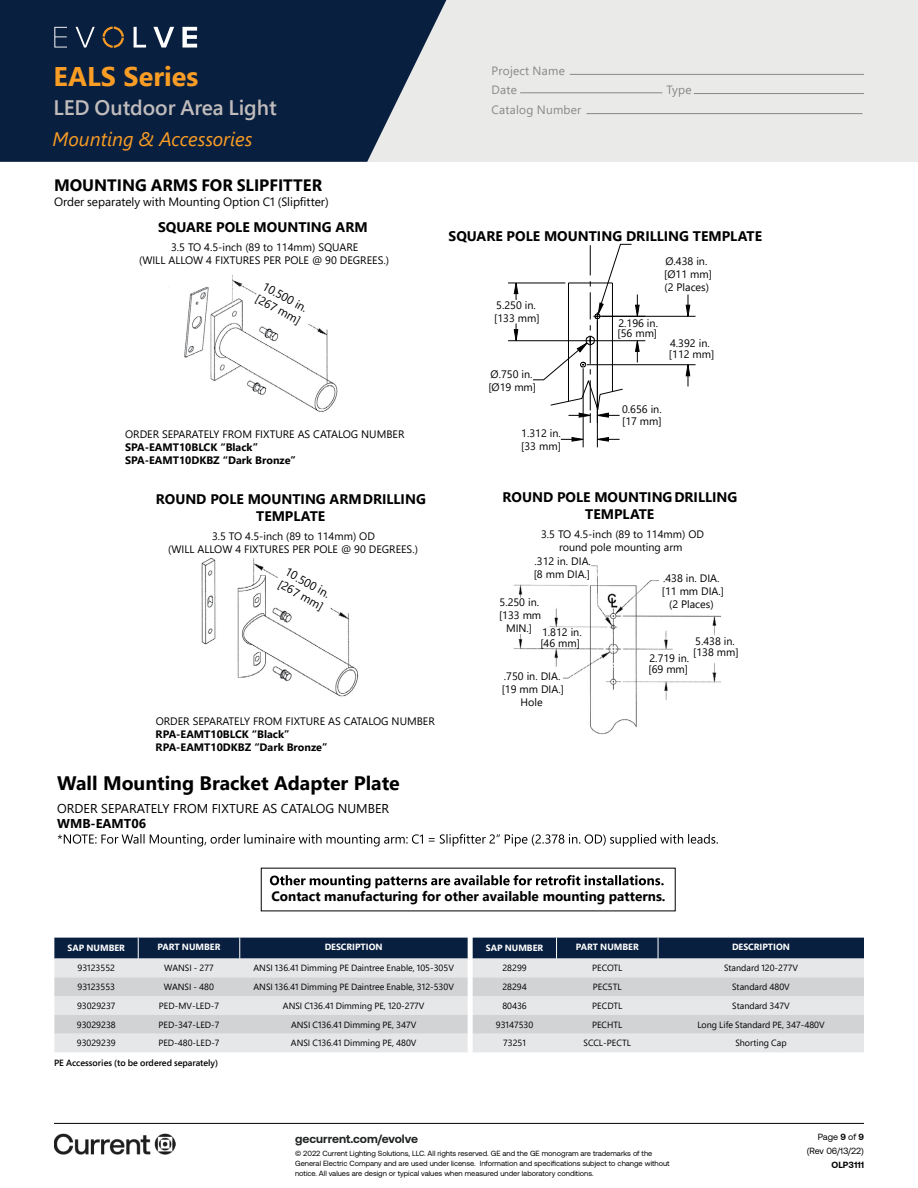
<style>
.page{position:relative;width:918px;height:1188px;background:#fff}
.page>*{position:absolute;margin:0;border:0;box-sizing:border-box;transform-origin:0 0}
.t1{font:700 27px "Segoe UI";color:#f99d25}
.t2{font:600 21px "Segoe Pro";color:#c0bcbc}
.t3{font:700 19.5px "Segoe UI";color:#000}
.t4{font:italic 19.5px "Segoe UI";color:#f99d25}
.t5{font:700 16.5px "Segoe Pro";color:#000}
.t6{font:700 13.95px "Segoe UI";color:#000}
.t7{font:700 13.8px/16.6px "Segoe UI";color:#000;text-align:center}
.t8{font:700 13.5px "Segoe UI";color:#000}
.t9{font:12.9px "Segoe UI";color:#000}
.t10{font:700 12.9px "Segoe UI";color:#000}
.t11{font:12px "Segoe Pro";color:#000}
.t12{font:12px/19.5px "Segoe Pro";letter-spacing:.02em;color:#888887}
.t13{font:700 12px "Aeonik";color:#202322}
.t14{font:11.7px/14.1px "Segoe UI";color:#000}
.t15{font:10.8px/12.9px "Segoe UI";color:#000}
.t16{font:700 10.8px/12.9px "Segoe UI";color:#000}
.t17{font:9px "Segoe Pro";color:#000}
.t18{font:700 9px "Segoe Pro";color:#fff}
.t19{font:600 9px "Segoe Pro";color:#000}
.t20{font:9px/14.1px "Aeonik";letter-spacing:-.005em;color:#000;text-align:right}
.t21{font:700 9px "Aeonik";color:#000}
.t22{font:7.5px/9.8px "Aeonik";color:#000}
.s1{font-weight:700}
</style>
<div class="page">
<div style="left:0;top:0;width:918px;height:162px;background:#eaeae8"></div>
<svg style="left:54px;top:938px;width:810px;height:114px;background:#b8bdc3"></svg>
<img style="left:168px;top:275px;width:170px;height:137px">
<svg style="left:252px;top:281px;width:59px;height:50px"></svg>
<hr style="left:508px;top:283px;width:57px;height:1px;background:#000">
<hr style="left:508px;top:340px;width:79px;height:1px;background:#000">
<svg style="left:514px;top:282px;width:5px;height:18px"></svg>
<svg style="left:514px;top:324px;width:5px;height:18px"></svg>
<hr style="left:594px;top:340px;width:51px;height:1px;background:#000">
<hr style="left:587px;top:364px;width:109px;height:1px;background:#000">
<hr style="left:601px;top:316px;width:95px;height:1px;background:#000">
<svg style="left:685px;top:364px;width:6px;height:22px"></svg>
<svg style="left:685px;top:295px;width:6px;height:22px"></svg>
<hr style="left:597px;top:320px;width:1px;height:127px;background:#000">
<hr style="left:583px;top:368px;width:1px;height:79px;background:#000">
<svg style="left:596px;top:437px;width:24px;height:5px"></svg>
<svg style="left:561px;top:437px;width:23px;height:5px"></svg>
<svg style="left:532px;top:244px;width:108px;height:180px"></svg>
<img style="left:513px;top:565px;width:209px;height:170px">
<div style="left:534px;top:558px;width:52px;height:25px;background:#fff"></div>
<div style="left:532px;top:557px;width:59px;height:25px;background:#fff"></div>
<div style="left:497px;top:598px;width:44px;height:36px;background:#fff"></div>
<div style="left:538px;top:628px;width:44px;height:20px;background:#fff"></div>
<div style="left:660px;top:574px;width:62px;height:38px;background:#fff"></div>
<div style="left:646px;top:654px;width:44px;height:24px;background:#fff"></div>
<div style="left:693px;top:637px;width:44px;height:25px;background:#fff"></div>
<div style="left:500px;top:672px;width:63px;height:36px;background:#fff"></div>
<img style="left:201px;top:557px;width:158px;height:140px">
<svg style="left:275px;top:567px;width:59px;height:50px"></svg>
<svg style="left:58px;top:834px;width:660px;height:13px"></svg>
<svg style="left:270px;top:875px;width:394px;height:13px"></svg>
<svg style="left:0;top:0;width:446px;height:162px;background:#1d314e"></svg>
<svg style="left:54px;top:27px;width:13px;height:21px"></svg>
<svg style="left:76px;top:27px;width:19px;height:21px"></svg>
<svg style="left:134px;top:27px;width:12px;height:21px"></svg>
<svg style="left:153px;top:27px;width:21px;height:21px"></svg>
<svg style="left:182px;top:27px;width:15px;height:21px"></svg>
<svg style="left:103px;top:27px;width:21px;height:21px"></svg>
<hr style="left:54px;top:1123px;width:810px;height:1px;background:#000">
<img style="left:54px;top:1133px;width:122px;height:22px">
<hr style="left:570px;top:74px;width:294px;height:1px;background:#888887">
<hr style="left:520px;top:92px;width:142px;height:1px;background:#888887">
<hr style="left:694px;top:93px;width:170px;height:1px;background:#888887">
<hr style="left:587px;top:113px;width:276px;height:1px;background:#888887">
<h1 class="t1" style="left:53px;top:61px;width:146px">EALS Series</h1>
<h2 class="t2" style="left:53px;top:93px;width:225px">LED Outdoor Area Light</h2>
<h3 class="t4" style="left:52px;top:128px;width:201px">Mounting &amp; Accessories</h3>
<h3 class="t5" style="left:54px;top:173px;width:270px">MOUNTING ARMS FOR SLIPFITTER</h3>
<p class="t11" style="left:54px;top:194px;width:276px">Order separately with Mounting Option C1 (Slipfitter)</p>
<p class="t6" style="left:158px;top:214px;width:211px">SQUARE POLE MOUNTING ARM</p>
<p class="t15" style="left:139px;top:240px;width:251px;text-align:center">3.5 TO 4.5-inch (89 to 114mm) SQUARE<br>(WILL ALLOW 4 FIXTURES PER POLE @ 90 DEGREES.)</p>
<p class="t14" style="left:267px;top:278px;width:51px;rotate:29deg">10.500 in. [267 mm]</p>
<p class="t15" style="left:125px;top:427px;width:281px">ORDER SEPARATELY FROM FIXTURE AS CATALOG NUMBER</p>
<p class="t16" style="left:125px;top:440px;width:172px">SPA-EAMT10BLCK “Black”<br>SPA-EAMT10DKBZ “Dark Bronze”</p>
<p class="t7" style="left:156px;top:490px;width:272px">ROUND POLE MOUNTING ARM DRILLING<br>TEMPLATE</p>
<p class="t15" style="left:168px;top:528px;width:251px;text-align:center">3.5 TO 4.5-inch (89 to 114mm) OD<br>(WILL ALLOW 4 FIXTURES PER POLE @ 90 DEGREES.)</p>
<p class="t14" style="left:290px;top:564px;width:51px;rotate:29deg">10.500 in. [267 mm]</p>
<p class="t15" style="left:156px;top:714px;width:281px">ORDER SEPARATELY FROM FIXTURE AS CATALOG NUMBER</p>
<p class="t16" style="left:156px;top:727px;width:173px">RPA-EAMT10BLCK “Black”<br>RPA-EAMT10DKBZ “Dark Bronze”</p>
<h3 class="t3" style="left:57px;top:765px;width:344px">Wall Mounting Bracket Adapter Plate</h3>
<p class="t9" style="left:57px;top:796px;width:334px">ORDER SEPARATELY FROM FIXTURE AS CATALOG NUMBER</p>
<p class="t10" style="left:57px;top:811px;width:90px">WMB-EAMT06</p>
<p class="t12" style="left:492px;top:60px;width:75px">Project Name<br>Date</p>
<p class="t12" style="left:492px;top:99px;width:91px">Catalog Number</p>
<p class="t12" style="left:666px;top:80px;width:27px">Type</p>
<p class="t6" style="left:449px;top:223px;width:315px">SQUARE POLE MOUNTING DRILLING TEMPLATE</p>
<p class="t15" style="left:494px;top:298px;width:47px">5.250 in. [133 mm]</p>
<p class="t15" style="left:488px;top:367px;width:49px">Ø.750 in. [Ø19 mm]</p>
<p class="t15" style="left:521px;top:426px;width:41px">1.312 in. [33 mm]</p>
<p class="t15" style="left:664px;top:254px;width:49px">Ø.438 in. [Ø11 mm] (2 Places)</p>
<p class="t15" style="left:618px;top:316px;width:42px;line-height:10.8px">2.196 in. [56 mm]</p>
<p class="t15" style="left:669px;top:337px;width:47px;line-height:10.8px">4.392 in. [112 mm]</p>
<p class="t15" style="left:622px;top:401px;width:41px">0.656 in. [17 mm]</p>
<p class="t7" style="left:502px;top:488px;width:237px">ROUND POLE MOUNTING DRILLING<br>TEMPLATE</p>
<p class="t15" style="left:541px;top:527px;width:164px;text-align:center">3.5 TO 4.5-inch (89 to 114mm) OD round pole mounting arm</p>
<p class="t15" style="left:534px;top:554px;width:59px">.312 in. DIA. [8 mm DIA.]</p>
<p class="t15" style="left:499px;top:595px;width:44px">5.250 in. [133 mm</p>
<p class="t15" style="left:506px;top:626px;width:77px;line-height:10.8px;text-align:right">MIN.] 1.812 in. [46 mm]</p>
<p class="t15" style="left:502px;top:669px;width:64px;text-align:center">.750 in. DIA. [19 mm DIA.]<br>Hole</p>
<p class="t15" style="left:662px;top:571px;width:64px;text-align:center">.438 in. DIA. [11 mm DIA.] (2 Places)</p>
<p class="t15" style="left:693px;top:635px;width:47px;line-height:10.8px">5.438 in. [138 mm]</p>
<p class="t15" style="left:649px;top:652px;width:42px;line-height:10.8px">2.719 in. [69 mm]</p>
<p class="t8" style="left:272px;top:884px;width:396px">Contact manufacturing for other available mounting patterns.</p>
<p class="t18" style="left:68px;top:942px;width:59px">SAP NUMBER</p>
<p class="t18" style="left:158px;top:941px;width:64px">PART NUMBER</p>
<p class="t18" style="left:325px;top:941px;width:60px">DESCRIPTION</p>
<p class="t17" style="left:78px;top:962px;width:39px">93123552</p>
<p class="t17" style="left:164px;top:962px;width:51px">WANSI - 277</p>
<p class="t17" style="left:253px;top:962px;width:202px">ANSI 136.41 Dimming PE Daintree Enable, 105-305V</p>
<p class="t17" style="left:78px;top:981px;width:39px">93123553</p>
<p class="t17" style="left:164px;top:981px;width:52px">WANSI - 480</p>
<p class="t17" style="left:253px;top:981px;width:202px">ANSI 136.41 Dimming PE Daintree Enable, 312-530V</p>
<p class="t17" style="left:77px;top:1000px;width:40px">93029237</p>
<p class="t17" style="left:159px;top:1000px;width:62px">PED-MV-LED-7</p>
<p class="t17" style="left:283px;top:1000px;width:143px">ANSI C136.41 Dimming PE, 120-277V</p>
<p class="t17" style="left:77px;top:1018px;width:40px">93029238</p>
<p class="t17" style="left:159px;top:1018px;width:62px">PED-347-LED-7</p>
<p class="t17" style="left:291px;top:1018px;width:127px">ANSI C136.41 Dimming PE, 347V</p>
<p class="t17" style="left:77px;top:1037px;width:40px">93029239</p>
<p class="t17" style="left:158px;top:1037px;width:63px">PED-480-LED-7</p>
<p class="t17" style="left:291px;top:1037px;width:127px">ANSI C136.41 Dimming PE, 480V</p>
<p class="t19" style="left:54px;top:1056px;width:166px">PE Accessories (to be ordered separately)</p>
<p class="t18" style="left:486px;top:942px;width:59px">SAP NUMBER</p>
<p class="t18" style="left:576px;top:941px;width:64px">PART NUMBER</p>
<p class="t18" style="left:732px;top:941px;width:60px">DESCRIPTION</p>
<p class="t17" style="left:502px;top:962px;width:26px">28299</p>
<p class="t17" style="left:592px;top:962px;width:32px">PECOTL</p>
<p class="t17" style="left:724px;top:962px;width:75px">Standard 120-277V</p>
<p class="t17" style="left:502px;top:981px;width:26px">28294</p>
<p class="t17" style="left:593px;top:981px;width:30px">PEC5TL</p>
<p class="t17" style="left:732px;top:981px;width:59px">Standard 480V</p>
<p class="t17" style="left:502px;top:1000px;width:26px">80436</p>
<p class="t17" style="left:592px;top:1000px;width:32px">PECDTL</p>
<p class="t17" style="left:732px;top:1000px;width:59px">Standard 347V</p>
<p class="t17" style="left:496px;top:1018px;width:39px">93147530</p>
<p class="t17" style="left:592px;top:1018px;width:32px">PECHTL</p>
<p class="t17" style="left:697px;top:1018px;width:129px">Long Life Standard PE, 347-480V</p>
<p class="t17" style="left:503px;top:1037px;width:24px">73251</p>
<p class="t17" style="left:584px;top:1037px;width:49px">SCCL-PECTL</p>
<p class="t17" style="left:735px;top:1037px;width:53px">Shorting Cap</p>
<p class="t13" style="left:295px;top:1132px;width:124px">gecurrent.com/evolve</p>
<p class="t22" style="left:295px;top:1149px;width:376px">© 2022 Current Lighting Solutions, LLC. All rights reserved. GE and the GE monogram are trademarks of the<br>General Electric Company and are used under license. Information and specifications subject to change without notice. All values are design or typical values when measured under laboratory conditions.</p>
<p class="t20" style="left:807px;top:1130px;width:59px">Page <span class="s1">9</span> of <span class="s1">9 </span>(Rev 06/13/22)</p>
<p class="t21" style="left:832px;top:1160px;width:34px">OLP3111</p>
</div>
